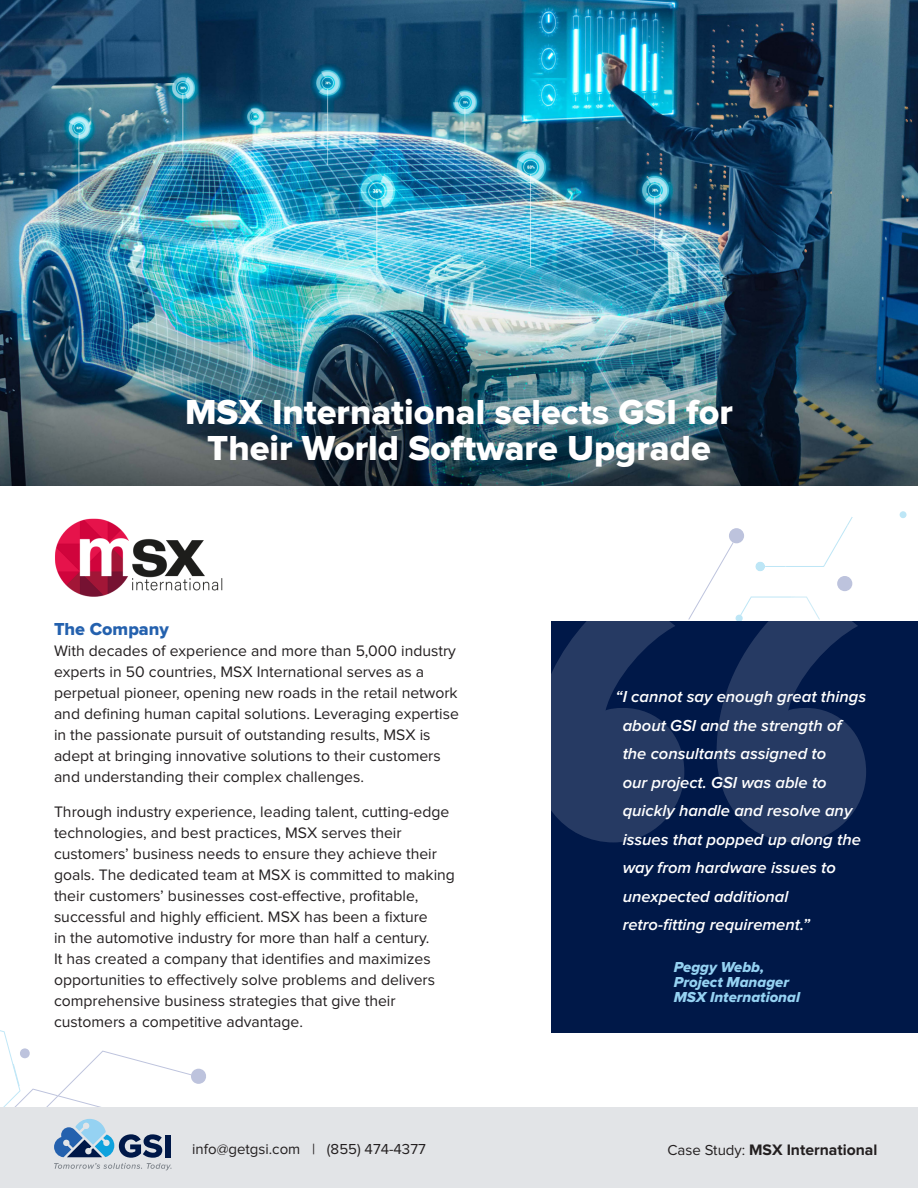
<style>
.page{position:relative;width:918px;height:1188px;background:#fff}
.page>*{position:absolute;margin:0;border:0;box-sizing:border-box;transform-origin:0 0}
.t1{font:36px/36px "Proxima Nova Extrabld";color:#fff;text-align:center}
.t2{font:18px "Proxima Nova Extrabld";color:#2461ae}
.t3{font:italic 600 16.5px/28.5px "Proxima Nova";color:#fff}
.t4{font:15.75px/21px "Proxima Nova";color:#231f20}
.t5{font:700 15.75px "Proxima Nova";color:#231f20}
.t6{font:15px/15px "Proxima Nova Extrabld It";color:#95d2f2}
.t7{font:15px "Proxima Nova";color:#231f20}
.s1{font-weight:400;font-size:15px}
</style>
<div class="page">
<svg style="left:899px;top:511px;width:8px;height:7px"></svg>
<svg style="left:707px;top:517px;width:146px;height:70px"></svg>
<div style="left:0;top:1107px;width:918px;height:81px;background:#e2e4e7"></div>
<svg style="left:0;top:1030px;width:206px;height:141px"></svg>
<img style="left:0;top:0;width:918px;height:486px">
<img style="left:55px;top:518px;width:168px;height:79px">
<div style="left:552px;top:621px;width:366px;height:411px;background:#001848"></div>
<svg style="left:551px;top:587px;width:315px;height:255px;fill:#263a63"></svg>
<p class="t1" style="left:185px;top:395px;width:549px">MSX International selects GSI for<br>Their World Software Upgrade</p>
<p class="t2" style="left:54px;top:621px;width:116px">The Company</p>
<p class="t4" style="left:54px;top:641px;width:406px">With decades of experience and more than 5,000 industry experts in 50 countries, MSX International serves as a perpetual pioneer, opening new roads in the retail network and defining human capital solutions. Leveraging expertise in the passionate pursuit of outstanding results, MSX is adept at bringing innovative solutions to their customers and understanding their complex challenges.</p>
<p class="t4" style="left:54px;top:802px;width:403px">Through industry experience, leading talent, cutting-edge technologies, and best practices, MSX serves their customers’ business needs to ensure they achieve their goals. The dedicated team at MSX is committed to making their customers’ businesses cost-effective, profitable, successful and highly efficient. MSX has been a fixture<br>in the automotive industry for more than half a century.<br>It has created a company that identifies and maximizes opportunities to effectively solve problems and delivers comprehensive business strategies that give their customers a competitive advantage.</p>
<p class="t3" style="left:623px;top:683px;width:245px;text-indent:-7px">“I cannot say enough great things about GSI and the strength of the consultants assigned to<br>our project. GSI was able to quickly handle and resolve any issues that popped up along the way from hardware issues to unexpected additional retro-fitting requirement.”</p>
<p class="t6" style="left:674px;top:960px;width:128px">Peggy Webb,<br>Project Manager<br>MSX International</p>
<p class="t7" style="left:192px;top:1142px;width:235px">info@getgsi.com | (855) 474-4377</p>
<p class="t5" style="left:667px;top:1140px;width:212px"><span class="s1">Case Study:</span> MSX International</p>
</div>
